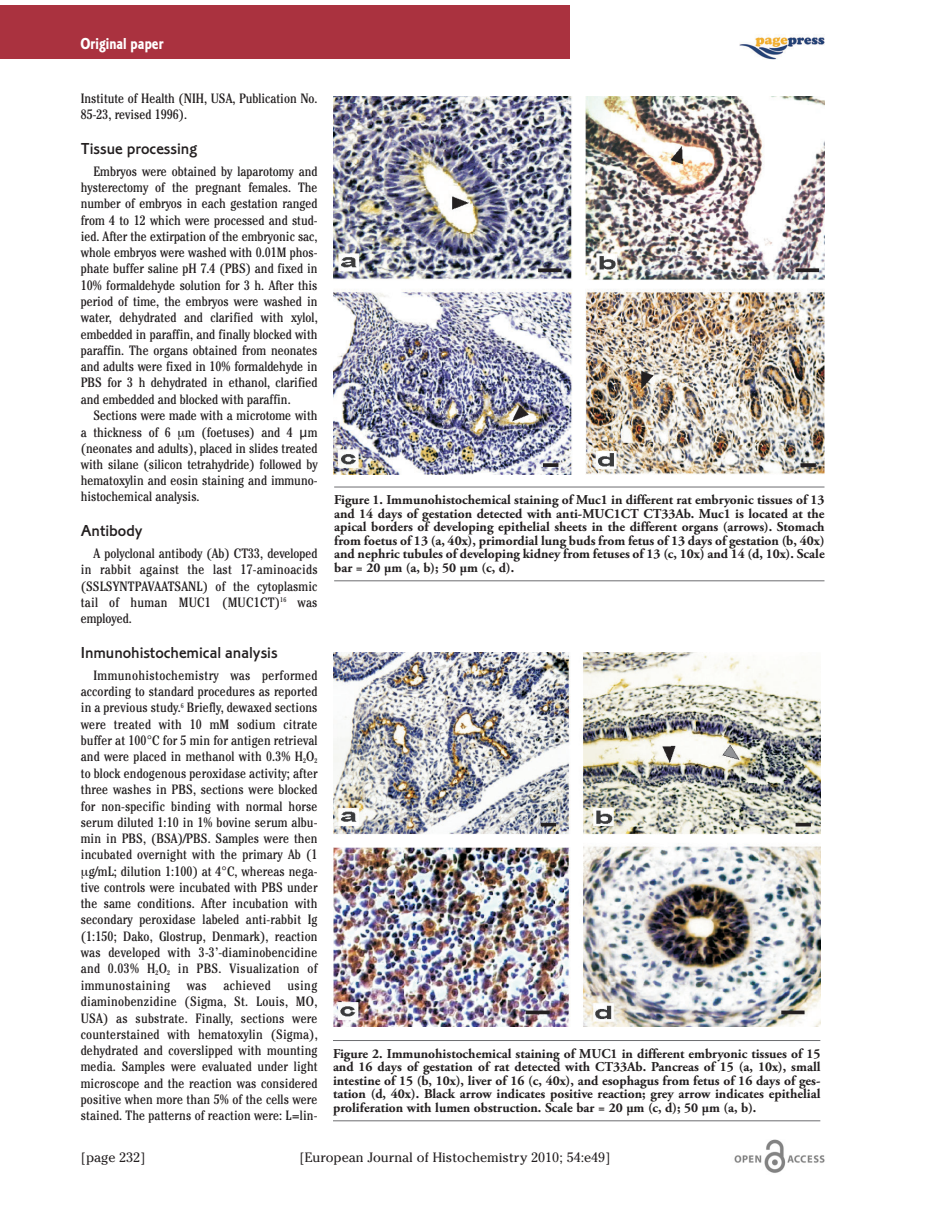
<style>
.page{position:relative;width:927px;height:1225px;background:#fff}
.page>*{position:absolute;margin:0;border:0;box-sizing:border-box;transform-origin:0 0}
.t1{font:16.5px "Corinthian Medium Plain";color:#231f20}
.t2{font:16.5px "Corinthian Bold Condensed Plain";color:#fff}
.t3{font:condensed 13.5px/16.4px "Cheltenham";letter-spacing:.01em;color:#231f20;text-align:justify}
.t4{font:700 13.5px/13.5px "Adobe Garamond Pro";color:#231f20;text-align:justify}
.t5{font:13.5px "Cheltenham";color:#231f20}
.s1{font-family:"Lucida Grande";font-stretch:normal}
</style>
<div class="page">
<div style="left:0;top:6px;width:570px;height:53px;background:#aa323f"></div>
<img style="left:734px;top:1140px;width:91px;height:33px">
<img style="left:740px;top:36px;width:84px;height:24px">
<img style="left:333px;top:97px;width:492px;height:378px">
<hr style="left:334px;top:486px;width:490px;height:1px;background:#6c6d70">
<hr style="left:334px;top:580px;width:490px;height:1px;background:#6c6d70">
<img style="left:333px;top:652px;width:488px;height:374px">
<hr style="left:333px;top:1040px;width:487px;height:1px;background:#6c6d70">
<hr style="left:333px;top:1120px;width:487px;height:1px;background:#6c6d70">
<p class="t2" style="left:80px;top:38px;width:85px">Original paper</p>
<p class="t3" style="left:81px;top:92px;width:238px">Institute of Health (NIH, USA, Publication No.<br>85-23, revised 1996).</p>
<p class="t1" style="left:81px;top:143px;width:118px">Tissue processing</p>
<p class="t3" style="left:81px;top:164px;width:238px;text-indent:13px">Embryos were obtained by laparotomy and hysterectomy of the pregnant females. The number of embryos in each gestation ranged from 4 to 12 which were processed and stud&shy;ied. After the extirpation of the embryonic sac, whole embryos were washed with 0.01M phos&shy;phate buffer saline pH 7.4 (PBS) and fixed in 10% formaldehyde solution for 3 h. After this period of time, the embryos were washed in water, dehydrated and clarified with xylol, embedded in paraffin, and finally blocked with paraffin. The organs obtained from neonates and adults were fixed in 10% formaldehyde in PBS for 3 h dehydrated in ethanol, clarified and embedded and blocked with paraffin.</p>
<p class="t3" style="left:81px;top:408px;width:238px;line-height:17.4px;text-align:right">Sections were made with a microtome with<br>a thickness of 6 m (foetuses) and 4 <span class="s1">μ</span>m</p>
<p class="t3" style="left:81px;top:441px;width:238px">(neonates and adults), placed in slides treated with silane (silicon tetrahydride) followed by hematoxylin and eosin staining and immuno&shy;histochemical analysis.</p>
<p class="t1" style="left:81px;top:525px;width:63px">Antibody</p>
<p class="t3" style="left:81px;top:546px;width:238px;text-indent:13px">A polyclonal antibody (Ab) CT33, developed in rabbit against the last 17-aminoacids (SSLSYNTPAVAATSANL) of the cytoplasmic tail of human MUC1 (MUC1CT)<sup>16</sup> was employed.</p>
<p class="t1" style="left:81px;top:646px;width:198px">Inmunohistochemical analysis</p>
<p class="t3" style="left:81px;top:668px;width:238px;text-align:right">Immunohistochemistry was performed according to standard procedures as reported in a previous study.<sup>6</sup> Briefly, dewaxed sections were treated with 10 mM sodium citrate buffer at 100°C for 5 min for antigen retrieval and were placed in methanol with 0.3% H<sub>2</sub>O<sub>2 </sub>to block endogenous peroxidase activity; after three washes in PBS, sections were blocked for non-specific binding with normal horse serum diluted 1:10 in 1% bovine serum albu&shy;min in PBS, (BSA)/PBS. Samples were then incubated overnight with the primary Ab (1 g/mL; dilution 1:100) at 4°C, whereas nega&shy;tive controls were incubated with PBS under the same conditions. After incubation with secondary peroxidase labeled anti-rabbit Ig (1:150; Dako, Glostrup, Denmark), reaction was developed with 3-3’-diaminobencidine and 0.03% H<sub>2</sub>O<sub>2</sub> in PBS. Visualization of immunostaining was achieved using diamino benzidine (Sigma, St. Louis, MO, USA) as substrate. Finally, sections were counterstained with hematoxylin (Sigma), dehydrated and coverslipped with mounting media. Samples were evaluated under light microscope and the reaction was considered positive when more than 5% of the cells were stained. The patterns of reaction were: L=lin-</p>
<p class="t4" style="left:334px;top:494px;width:492px">Figure 1. Immunohistochemical staining of Muc1 in different rat embryonic tissues of 13 and 14 days of gestation detected with anti-MUC1CT CT33Ab. Muc1 is located at the apical borders of developing epithelial sheets in the different organs (arrows). Stomach from foetus of 13 (a, 40x), primordial lung buds from fetus of 13 days of gestation (b, 40x) and nephric tubules of developing kidney from fetuses of 13 (c, 10x) and 14 (d, 10x). Scale bar = 20 µm (a, b); 50 µm (c, d).</p>
<p class="t4" style="left:333px;top:1048px;width:489px">Figure 2. Immunohistochemical staining of MUC1 in different embryonic tissues of 15 and 16 days of gestation of rat detected with CT33Ab. Pancreas of 15 (a, 10x), small intestine of 15 (b, 10x), liver of 16 (c, 40x), and esophagus from fetus of 16 days of ges&shy;tation (d, 40x). Black arrow indicates positive reaction; grey arrow indicates epithelial proliferation with lumen obstruction. Scale bar = 20 µm (c, d); 50 µm (a, b).</p>
<p class="t5" style="left:81px;top:1149px;width:66px">[page 232]</p>
<p class="t5" style="left:299px;top:1149px;width:313px">[European Journal of Histochemistry 2010; 54:e49]</p>
</div>
